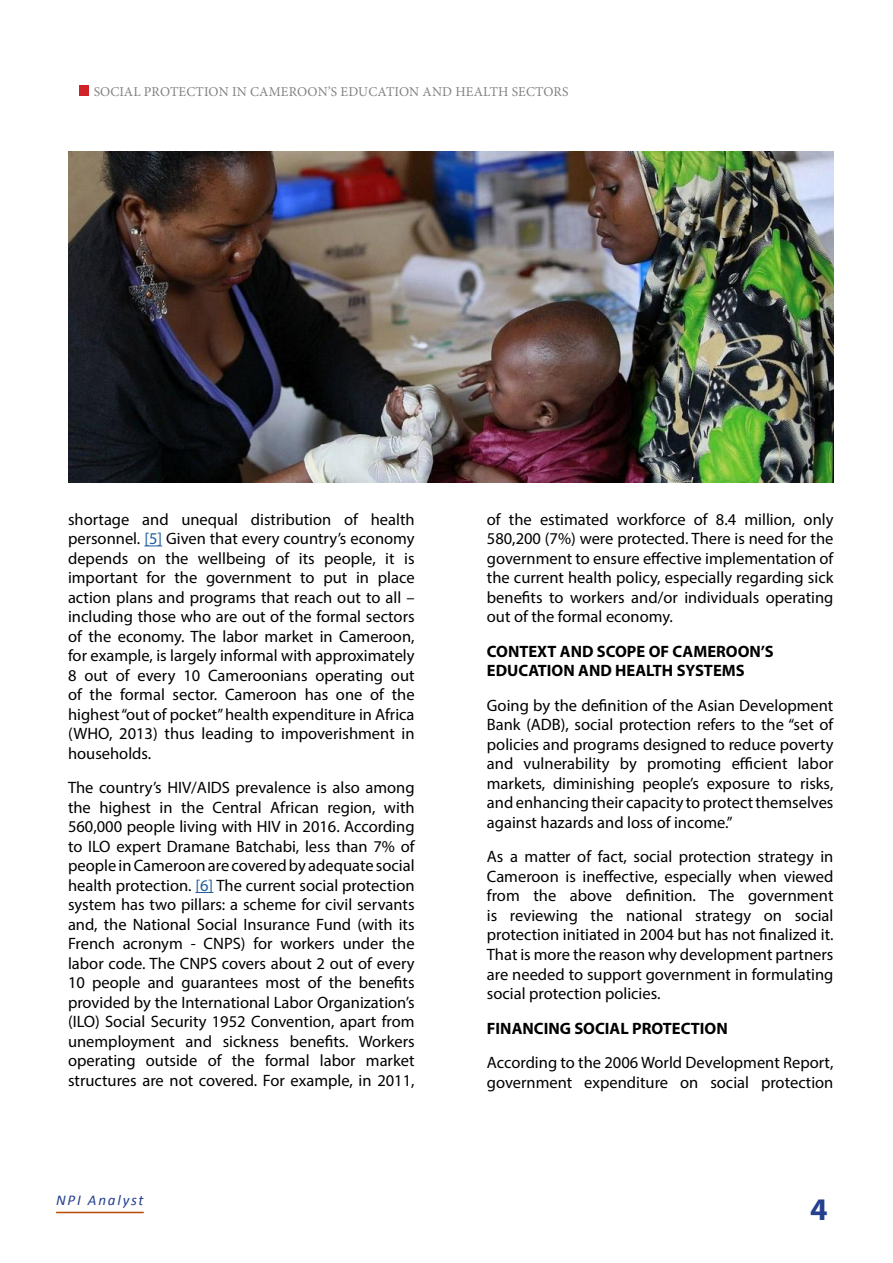
<style>
.page{position:relative;width:893px;height:1263px;background:#fff}
.page>*{position:absolute;margin:0;border:0;box-sizing:border-box;transform-origin:0 0}
.t1{font:700 31.5px "Myriad Pro";color:#24408e}
.t2{font:16.5px/19.5px "Myriad Pro";color:#000;text-align:justify}
.t3{font:700 16.5px/19.5px "Myriad Pro";color:#000}
.t4{font:italic 15px "Calibri";letter-spacing:.12em;color:#24408e}
.t5{font:13.5px "Minion Pro";letter-spacing:.01em;color:#000}
.s1{color:#205d9e}
</style>
<div class="page">
<hr style="left:56px;top:1212px;width:88px;height:1px;background:#b94800">
<svg style="left:144px;top:545px;width:18px;height:1px"></svg>
<svg style="left:195px;top:892px;width:18px;height:1px"></svg>
<div style="left:79px;top:85px;width:10px;height:11px;background:#d12229"></div>
<img style="left:68px;top:152px;width:765px;height:330px">
<p class="t5" style="left:94px;top:83px;width:476px">SOCIAL PROTECTION IN CAMEROON’S EDUCATION AND HEALTH SECTORS</p>
<p class="t2" style="left:68px;top:509px;width:348px">shortage and unequal distribution of health personnel. <span class="s1">[5]</span> Given that every country’s economy depends on the wellbeing of its people, it is important for the government to put in place action plans and programs that reach out to all – including those who are out of the formal sectors of the economy. The labor market in Cameroon, for example, is largely informal with approximately 8 out of every 10 Cameroonians operating out of the formal sector. Cameroon has one of the highest “out of pocket” health expenditure in Africa (WHO, 2013) thus leading to impoverishment in households.</p>
<p class="t2" style="left:68px;top:778px;width:348px">The country’s HIV/AIDS prevalence is also among the highest in the Central African region, with 560,000 people living with HIV in 2016. According to ILO expert Dramane Batchabi, less than 7% of people in Cameroon are covered by adequate social health protection. <span class="s1">[6]</span> The current social protection system has two pillars: a scheme for civil servants and, the National Social Insurance Fund (with its French acronym - CNPS) for workers under the labor code. The CNPS covers about 2 out of every 10 people and guarantees most of the benefits provided by the International Labor Organization’s (ILO) Social Security 1952 Convention, apart from unemployment and sickness benefits. Workers operating outside of the formal labor market structures are not covered. For example, in 2011,</p>
<p class="t4" style="left:56px;top:1189px;width:89px">NPI Analyst</p>
<p class="t2" style="left:487px;top:509px;width:348px">of the estimated workforce of 8.4 million, only 580,200 (7%) were protected. There is need for the government to ensure effective implementation of the current health policy, especially regarding sick benefits to workers and/or individuals operating out of the formal economy.</p>
<p class="t3" style="left:487px;top:641px;width:288px">CONTEXT AND SCOPE OF CAMEROON’S<br>EDUCATION AND HEALTH SYSTEMS</p>
<p class="t2" style="left:487px;top:695px;width:348px">Going by the definition of the Asian Development Bank (ADB), social protection refers to the “set of policies and programs designed to reduce poverty and vulnerability by promoting efficient labor markets, diminishing people’s exposure to risks, and enhancing their capacity to protect themselves against hazards and loss of income.”</p>
<p class="t2" style="left:487px;top:847px;width:348px">As a matter of fact, social protection strategy in Cameroon is ineffective, especially when viewed from the above definition. The government is reviewing the national strategy on social protection initiated in 2004 but has not finalized it.<br>That is more the reason why development partners are needed to support government in formulating social protection policies.</p>
<p class="t3" style="left:487px;top:1018px;width:242px">FINANCING SOCIAL PROTECTION</p>
<p class="t2" style="left:487px;top:1052px;width:348px">According to the 2006 World Development Report, government expenditure on social protection</p>
<h1 class="t1" style="left:810px;top:1189px;width:19px">4</h1>
</div>
